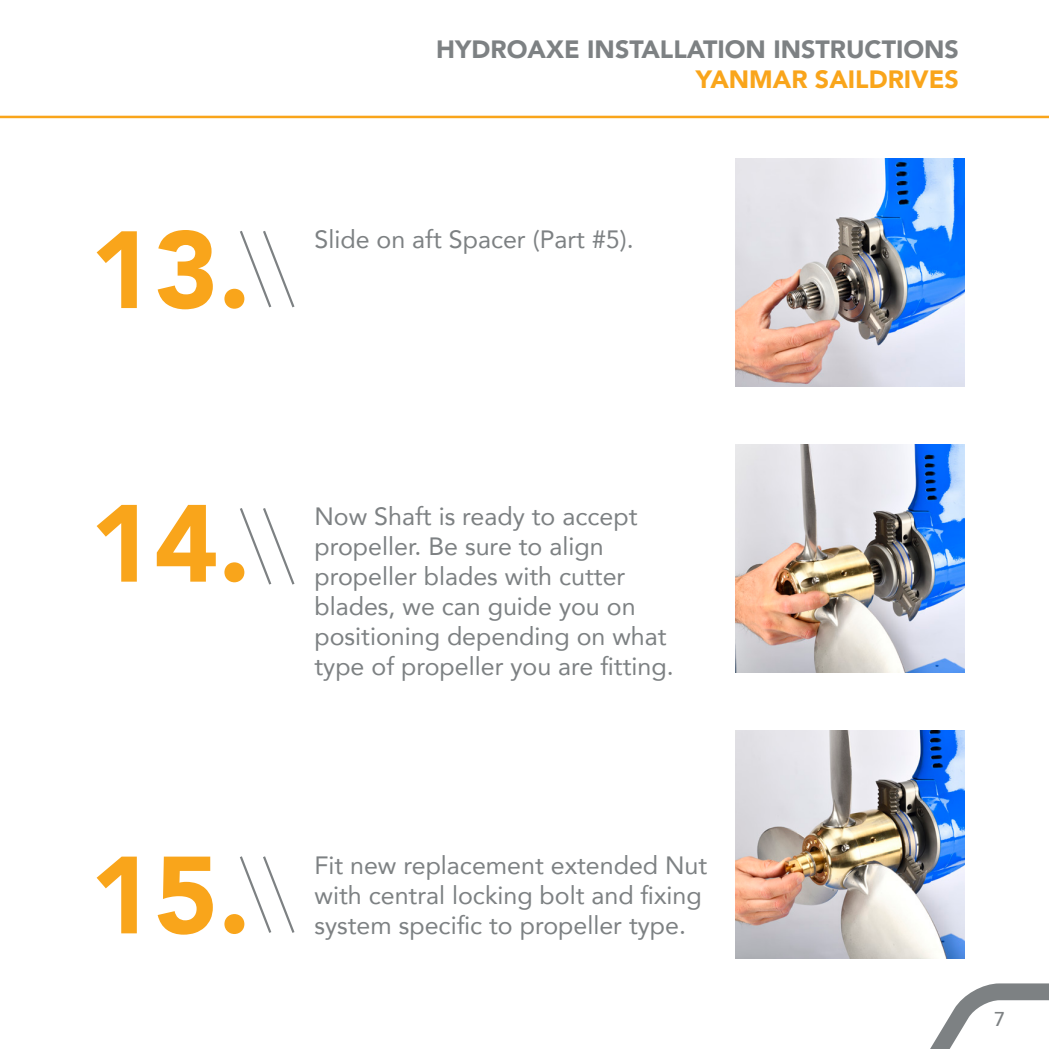
<style>
.page{position:relative;width:1049px;height:1049px;background:#fff}
.page>*{position:absolute;margin:0;border:0;box-sizing:border-box;transform-origin:0 0}
.t1{font:900 108.5px "Avenir";color:#f9a51b}
.t2{font:25px/30px "Avenir";color:#7d8183}
.t3{font:900 25px "Avenir";color:#7d8183}
.t4{font:900 25px "Avenir";color:#f9a51b}
.t5{font:500 20px "Avenir";color:#7d8183}
</style>
<div class="page">
<svg style="left:240px;top:231px;width:55px;height:77px"></svg>
<svg style="left:240px;top:508px;width:55px;height:77px"></svg>
<svg style="left:240px;top:856px;width:55px;height:77px"></svg>
<hr style="left:0;top:116px;width:1049px;height:2px;background:#f9a51b">
<svg style="left:842px;top:115px;width:207px;height:934px"></svg>
<img style="left:735px;top:158px;width:229px;height:229px">
<img style="left:735px;top:444px;width:229px;height:229px">
<img style="left:735px;top:730px;width:229px;height:229px">
<p class="t1" style="left:90px;top:177px;width:162px">13.</p>
<p class="t3" style="left:436px;top:28px;width:524px">HYDROAXE INSTALLATION INSTRUCTIONS</p>
<p class="t4" style="left:696px;top:58px;width:264px">YANMAR SAILDRIVES</p>
<p class="t2" style="left:314px;top:224px;width:321px">Slide on aft Spacer (Part #5).</p>
<p class="t1" style="left:90px;top:451px;width:162px">14.</p>
<p class="t1" style="left:90px;top:802px;width:162px">15.</p>
<p class="t2" style="left:314px;top:501px;width:361px">Now Shaft is ready to accept propeller. Be sure to align propeller blades with cutter blades, we can guide you on positioning depending on what type of propeller you are fitting.</p>
<p class="t2" style="left:314px;top:849px;width:394px">Fit new replacement extended Nut with central locking bolt and fixing system specific to propeller type.</p>
<p class="t5" style="left:994px;top:1002px;width:13px">7</p>
</div>
